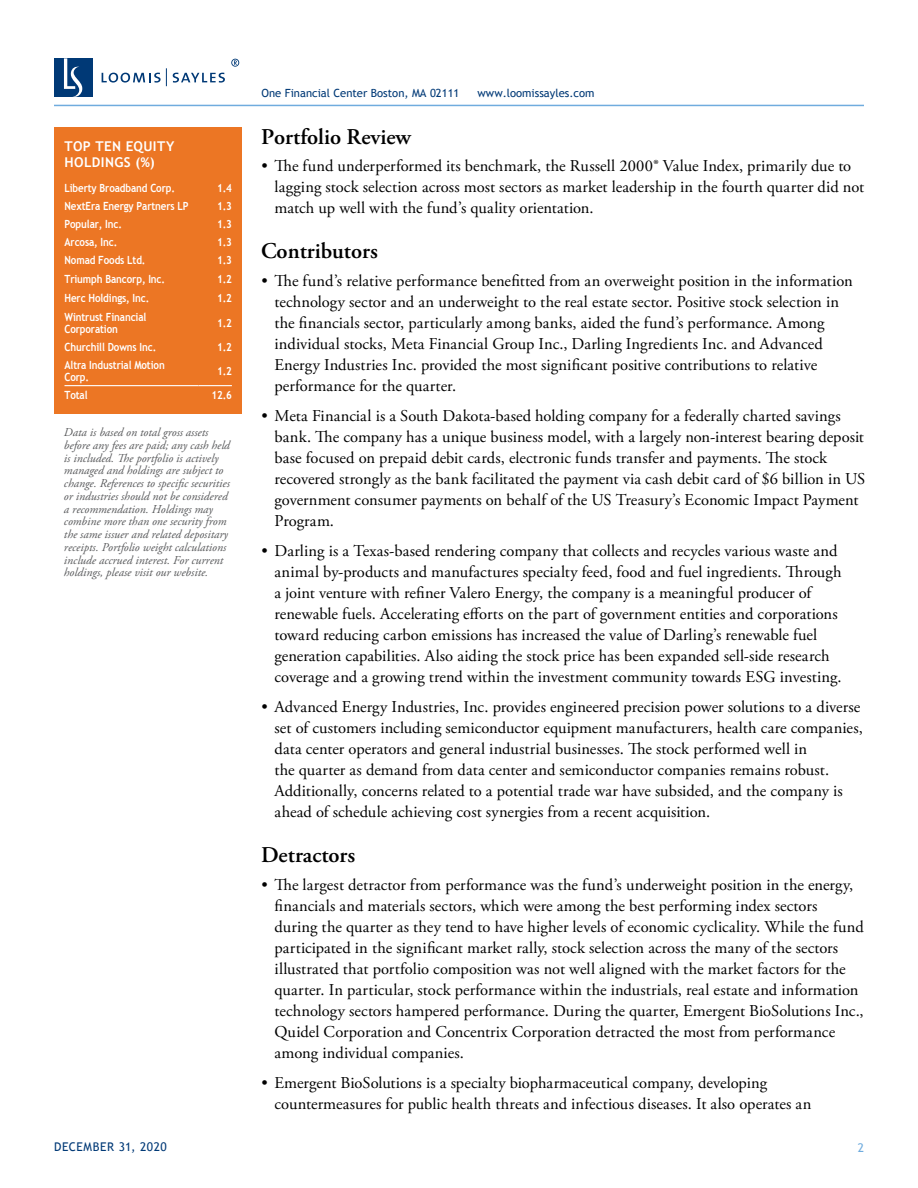
<style>
.page{position:relative;width:918px;height:1188px;background:#fff}
.page>*{position:absolute;margin:0;border:0;box-sizing:border-box;transform-origin:0 0}
.t1{font:600 22.5px "Adobe Garamond Pro";color:#000}
.t2{font:16.5px/21px "Adobe Garamond Pro";letter-spacing:.005em;color:#000}
.t3{font:700 13.5px/16.5px "Trebuchet MS";letter-spacing:.03em;color:#fff}
.t4{font:italic 12px/12.8px "Adobe Garamond Pro";color:#58595b}
.t5{font:12px "Trebuchet MS";letter-spacing:.04em;color:#003976}
.t6{font:12px "Trebuchet MS";color:#70acde}
.t7{font:700 11.25px/12px "Trebuchet MS";letter-spacing:-.01em;color:#fff;scale:.87 1}
.t8{font:11.25px "Trebuchet MS";color:#003976}
</style>
<div class="page">
<hr style="left:54px;top:105px;width:810px;height:1px;background:#70acde">
<div style="left:54px;top:58px;width:38px;height:39px;background:#003976"></div>
<svg style="left:64px;top:58px;width:19px;height:39px"></svg>
<svg style="left:173px;top:73px;width:52px;height:10px"></svg>
<svg style="left:102px;top:68px;width:65px;height:18px"></svg>
<svg style="left:231px;top:59px;width:8px;height:8px"></svg>
<div style="left:54px;top:127px;width:187px;height:287px;background:#ec7624"></div>
<hr style="left:65px;top:385px;width:134px;height:1px;background:#fff">
<hr style="left:199px;top:385px;width:33px;height:1px;background:#fff">
<p class="t3" style="left:65px;top:138px;width:111px">TOP TEN EQUITY<br>HOLDINGS (%)</p>
<p class="t7" style="left:65px;top:182px;width:128px">Liberty Broadband Corp.</p>
<p class="t7" style="left:217px;top:182px;width:19px">1.4</p>
<p class="t7" style="left:65px;top:200px;width:144px">NextEra Energy Partners LP</p>
<p class="t7" style="left:217px;top:200px;width:19px">1.3</p>
<p class="t7" style="left:65px;top:218px;width:68px">Popular, Inc.</p>
<p class="t7" style="left:217px;top:218px;width:19px">1.3</p>
<p class="t7" style="left:65px;top:236px;width:62px">Arcosa, Inc.</p>
<p class="t7" style="left:217px;top:236px;width:19px">1.3</p>
<p class="t7" style="left:65px;top:254px;width:95px">Nomad Foods Ltd.</p>
<p class="t7" style="left:217px;top:254px;width:19px">1.3</p>
<p class="t7" style="left:65px;top:273px;width:117px">Triumph Bancorp, Inc.</p>
<p class="t7" style="left:217px;top:273px;width:19px">1.2</p>
<p class="t7" style="left:65px;top:292px;width:99px">Herc Holdings, Inc.</p>
<p class="t7" style="left:217px;top:292px;width:19px">1.2</p>
<p class="t7" style="left:65px;top:311px;width:96px">Wintrust Financial<br>Corporation</p>
<p class="t7" style="left:217px;top:317px;width:19px">1.2</p>
<p class="t7" style="left:65px;top:341px;width:107px">Churchill Downs Inc.</p>
<p class="t7" style="left:217px;top:341px;width:19px">1.2</p>
<p class="t7" style="left:65px;top:359px;width:117px">Altra Industrial Motion<br>Corp.</p>
<p class="t7" style="left:217px;top:365px;width:19px">1.2</p>
<p class="t7" style="left:65px;top:389px;width:28px">Total</p>
<p class="t7" style="left:211px;top:389px;width:25px">12.6</p>
<p class="t4" style="left:64px;top:426px;width:168px">Data is based on total gross assets before any fees are paid; any cash held is included. The portfolio is actively managed and holdings are subject to change. References to specific securities or industries should not be considered a recommendation. Holdings may combine more than one security from the same issuer and related depositary receipts. Portfolio weight calculations include accrued interest. For current holdings, please visit our website.</p>
<p class="t8" style="left:262px;top:85px;width:199px">One Financial Center Boston, MA 02111</p>
<p class="t8" style="left:478px;top:85px;width:118px">www.loomissayles.com</p>
<h1 class="t1" style="left:261px;top:123px;width:151px">Portfolio Review</h1>
<p class="t2" style="left:274px;top:156px;width:591px;text-indent:-13px">• The fund underperformed its benchmark, the Russell 2000® Value Index, primarily due to lagging stock selection across most sectors as market leadership in the fourth quarter did not match up well with the fund’s quality orientation.</p>
<h1 class="t1" style="left:261px;top:238px;width:118px">Contributors</h1>
<p class="t2" style="left:274px;top:271px;width:580px;text-indent:-13px">• The fund’s relative performance benefitted from an overweight position in the information technology sector and an underweight to the real estate sector. Positive stock selection in the financials sector, particularly among banks, aided the fund’s performance. Among individual stocks, Meta Financial Group Inc., Darling Ingredients Inc. and Advanced Energy Industries Inc. provided the most significant positive contributions to relative performance for the quarter.</p>
<p class="t2" style="left:274px;top:406px;width:592px;text-indent:-13px">• Meta Financial is a South Dakota-based holding company for a federally charted savings bank. The company has a unique business model, with a largely non-interest bearing deposit base focused on prepaid debit cards, electronic funds transfer and payments. The stock recovered strongly as the bank facilitated the payment via cash debit card of $6 billion in US government consumer payments on behalf of the US Treasury’s Economic Impact Payment Program.</p>
<p class="t2" style="left:274px;top:541px;width:569px;text-indent:-13px">• Darling is a Texas-based rendering company that collects and recycles various waste and animal by-products and manufactures specialty feed, food and fuel ingredients. Through a joint venture with refiner Valero Energy, the company is a meaningful producer of renewable fuels. Accelerating efforts on the part of government entities and corporations toward reducing carbon emissions has increased the value of Darling’s renewable fuel generation capabilities. Also aiding the stock price has been expanded sell-side research coverage and a growing trend within the investment community towards ESG investing.</p>
<p class="t2" style="left:274px;top:697px;width:590px;text-indent:-13px">• Advanced Energy Industries, Inc. provides engineered precision power solutions to a diverse set of customers including semiconductor equipment manufacturers, health care companies, data center operators and general industrial businesses. The stock performed well in<br>the quarter as demand from data center and semiconductor companies remains robust.<br>Additionally, concerns related to a potential trade war have subsided, and the company is ahead of schedule achieving cost synergies from a recent acquisition.</p>
<h1 class="t1" style="left:261px;top:842px;width:96px">Detractors</h1>
<p class="t2" style="left:274px;top:875px;width:591px;text-indent:-13px">• The largest detractor from performance was the fund’s underweight position in the energy, financials and materials sectors, which were among the best performing index sectors during the quarter as they tend to have higher levels of economic cyclicality. While the fund participated in the significant market rally, stock selection across the many of the sectors illustrated that portfolio composition was not well aligned with the market factors for the quarter. In particular, stock performance within the industrials, real estate and information technology sectors hampered performance. During the quarter, Emergent BioSolutions Inc., Quidel Corporation and Concentrix Corporation detracted the most from performance among individual companies.</p>
<p class="t2" style="left:274px;top:1073px;width:538px;text-indent:-13px">• Emergent BioSolutions is a specialty biopharmaceutical company, developing countermeasures for public health threats and infectious diseases. It also operates an</p>
<p class="t5" style="left:54px;top:1140px;width:114px">DECEMBER 31, 2020</p>
<p class="t6" style="left:858px;top:1140px;width:8px">2</p>
</div>
